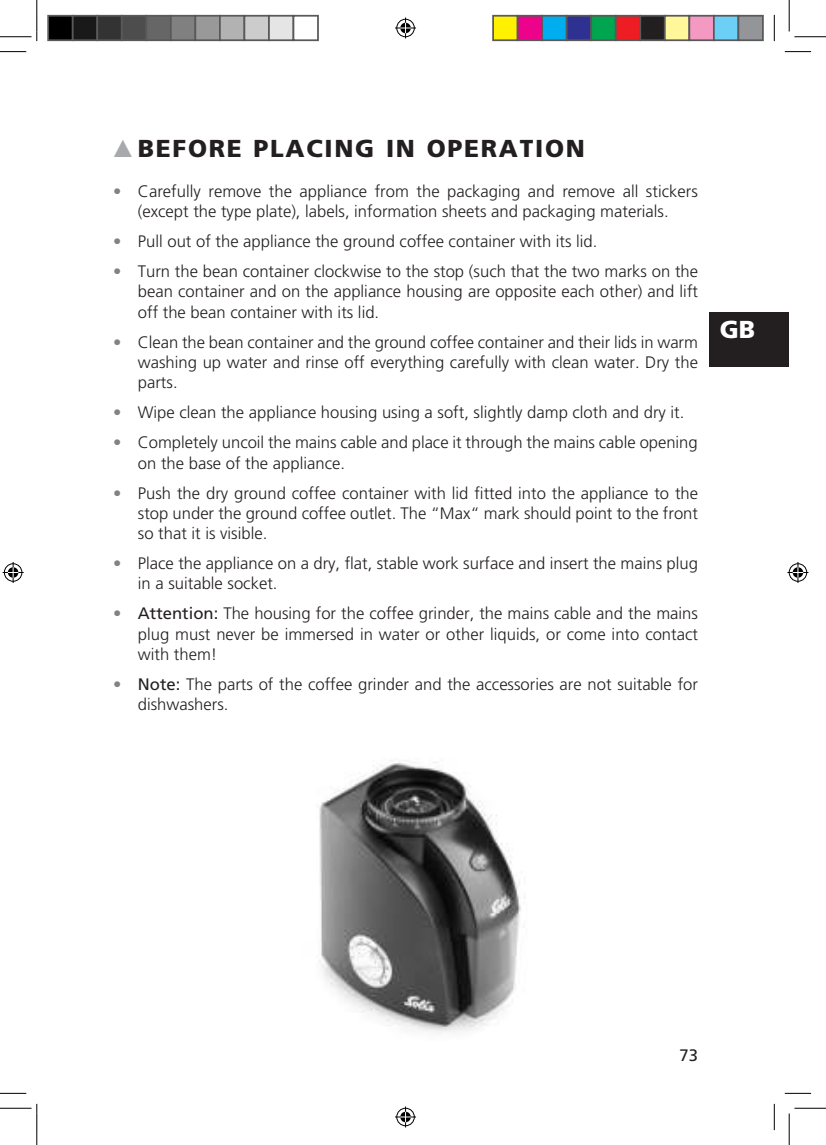
<style>
.page{position:relative;width:826px;height:1145px;background:#fff}
.page>*{position:absolute;margin:0;border:0;box-sizing:border-box;transform-origin:0 0}
.t1{font:900 24.5px "Frutiger";letter-spacing:.07em;color:#231f20}
.t2{font:900 24.5px "Frutiger";color:#fff}
.t3{font:300 16.62px/20.1px "Frutiger";color:#231f20;text-align:justify}
.t4{font:16.62px "Frutiger";color:#231f20}
.s1{color:#a8a9ad}
.s2{font-weight:400;color:#808285}
.s3{font-weight:400}
</style>
<div class="page">
<div style="left:709px;top:313px;width:79px;height:54px;background:#231f20"></div>
<img style="left:319px;top:760px;width:206px;height:273px">
<svg style="left:0;top:51px;width:26px;height:1px"></svg>
<svg style="left:784px;top:51px;width:26px;height:1px"></svg>
<svg style="left:0;top:1093px;width:26px;height:1px"></svg>
<svg style="left:784px;top:1093px;width:26px;height:1px"></svg>
<svg style="left:773px;top:15px;width:1px;height:26px"></svg>
<svg style="left:773px;top:1104px;width:1px;height:26px"></svg>
<hr style="left:0;top:36px;width:32px;height:1px;background:#000">
<hr style="left:794px;top:36px;width:31px;height:1px;background:#000">
<hr style="left:0;top:1108px;width:32px;height:1px;background:#000">
<hr style="left:794px;top:1108px;width:31px;height:1px;background:#000">
<hr style="left:36px;top:0;width:1px;height:31px;background:#000">
<hr style="left:36px;top:1113px;width:1px;height:32px;background:#000">
<hr style="left:788px;top:0;width:1px;height:31px;background:#000">
<hr style="left:788px;top:1113px;width:1px;height:32px;background:#000">
<svg style="left:395px;top:17px;width:21px;height:21px"></svg>
<svg style="left:395px;top:1106px;width:21px;height:21px"></svg>
<svg style="left:3px;top:562px;width:21px;height:21px"></svg>
<svg style="left:787px;top:562px;width:21px;height:21px"></svg>
<div style="left:48px;top:16px;width:25px;height:24px;background:#000"></div>
<div style="left:47px;top:15px;width:27px;height:26px;border:2px solid #595959"></div>
<div style="left:73px;top:16px;width:24px;height:24px;background:#191919"></div>
<div style="left:72px;top:15px;width:26px;height:26px;border:2px solid #595959"></div>
<div style="left:97px;top:16px;width:25px;height:24px;background:#333"></div>
<div style="left:96px;top:15px;width:26px;height:26px;border:2px solid #595959"></div>
<div style="left:122px;top:16px;width:24px;height:24px;background:#4d4d4d"></div>
<div style="left:121px;top:15px;width:26px;height:26px;border:2px solid #595959"></div>
<div style="left:146px;top:16px;width:25px;height:24px;background:#666"></div>
<div style="left:145px;top:15px;width:27px;height:26px;border:2px solid #595959"></div>
<div style="left:171px;top:16px;width:24px;height:24px;background:#808080"></div>
<div style="left:170px;top:15px;width:26px;height:26px;border:2px solid #595959"></div>
<div style="left:195px;top:16px;width:25px;height:24px;background:#999"></div>
<div style="left:194px;top:15px;width:26px;height:26px;border:2px solid #595959"></div>
<div style="left:220px;top:16px;width:24px;height:24px;background:#b2b2b2"></div>
<div style="left:219px;top:15px;width:26px;height:26px;border:2px solid #595959"></div>
<div style="left:244px;top:16px;width:25px;height:24px;background:#ccc"></div>
<div style="left:243px;top:15px;width:27px;height:26px;border:2px solid #595959"></div>
<div style="left:269px;top:16px;width:24px;height:24px;background:#e5e5e5"></div>
<div style="left:268px;top:15px;width:26px;height:26px;border:2px solid #595959"></div>
<div style="left:292px;top:15px;width:26px;height:26px;border:2px solid #595959"></div>
<div style="left:493px;top:16px;width:24px;height:24px;background:#fff101"></div>
<div style="left:492px;top:15px;width:26px;height:26px;border:2px solid #595959"></div>
<div style="left:517px;top:16px;width:25px;height:24px;background:#ed028c"></div>
<div style="left:516px;top:15px;width:26px;height:26px;border:2px solid #595959"></div>
<div style="left:542px;top:16px;width:24px;height:24px;background:#00aeef"></div>
<div style="left:541px;top:15px;width:26px;height:26px;border:2px solid #595959"></div>
<div style="left:566px;top:16px;width:25px;height:24px;background:#2e3092"></div>
<div style="left:565px;top:15px;width:26px;height:26px;border:2px solid #595959"></div>
<div style="left:591px;top:16px;width:24px;height:24px;background:#00a54f"></div>
<div style="left:590px;top:15px;width:26px;height:26px;border:2px solid #595959"></div>
<div style="left:615px;top:16px;width:25px;height:24px;background:#ee1d23"></div>
<div style="left:614px;top:15px;width:26px;height:26px;border:2px solid #595959"></div>
<div style="left:640px;top:16px;width:24px;height:24px;background:#231f20"></div>
<div style="left:639px;top:15px;width:26px;height:26px;border:2px solid #595959"></div>
<div style="left:664px;top:16px;width:25px;height:24px;background:#fff79a"></div>
<div style="left:663px;top:15px;width:26px;height:26px;border:2px solid #595959"></div>
<div style="left:689px;top:16px;width:24px;height:24px;background:#f499c2"></div>
<div style="left:688px;top:15px;width:26px;height:26px;border:2px solid #595959"></div>
<div style="left:713px;top:16px;width:25px;height:24px;background:#6bcff6"></div>
<div style="left:712px;top:15px;width:26px;height:26px;border:2px solid #595959"></div>
<div style="left:738px;top:16px;width:24px;height:24px;background:#939598"></div>
<div style="left:737px;top:15px;width:26px;height:26px;border:2px solid #595959"></div>
<h1 class="t1" style="left:113px;top:135px;width:473px"><span class="s1">▲</span> BEFORE PLACING IN OPERATION</h1>
<p class="t3" style="left:113px;top:181px;width:586px;text-align:center"><span class="s2">•</span> Carefully remove the appliance from the packaging and remove all stickers (except the type plate), labels, information sheets and packaging materials.</p>
<p class="t3" style="left:113px;top:232px;width:485px"><span class="s2">•</span> Pull out of the appliance the ground coffee container with its lid.</p>
<p class="t3" style="left:138px;top:262px;width:561px;text-indent:-25px"><span class="s2">•</span> Turn the bean container clockwise to the stop (such that the two marks on the bean container and on the appliance housing are opposite each other) and lift off the bean container with its lid.</p>
<p class="t3" style="left:138px;top:332px;width:561px;text-indent:-25px"><span class="s2">•</span> Clean the bean container and the ground coffee container and their lids in warm washing up water and rinse off everything carefully with clean water. Dry the parts.</p>
<p class="t3" style="left:113px;top:403px;width:572px"><span class="s2">•</span> Wipe clean the appliance housing using a soft, slightly damp cloth and dry it.</p>
<p class="t3" style="left:138px;top:433px;width:561px;text-indent:-25px"><span class="s2">•</span> Completely uncoil the mains cable and place it through the mains cable opening on the base of the appliance.</p>
<p class="t3" style="left:138px;top:483px;width:561px;text-indent:-25px"><span class="s2">•</span> Push the dry ground coffee container with lid fitted into the appliance to the stop under the ground coffee outlet. The “Max“ mark should point to the front so that it is visible.</p>
<p class="t3" style="left:138px;top:554px;width:561px;text-indent:-25px"><span class="s2">•</span> Place the appliance on a dry, flat, stable work surface and insert the mains plug in a suitable socket.</p>
<p class="t3" style="left:138px;top:604px;width:561px;text-indent:-25px"><span class="s2">•</span> <span class="s3">Attention:</span> The housing for the coffee grinder, the mains cable and the mains plug must never be immersed in water or other liquids, or come into contact with them!</p>
<p class="t3" style="left:138px;top:675px;width:561px;text-indent:-25px"><span class="s2">•</span> <span class="s3">Note:</span> The parts of the coffee grinder and the accessories are not suitable for dishwashers.</p>
<h1 class="t2" style="left:719px;top:316px;width:37px">GB</h1>
<p class="t4" style="left:679px;top:1047px;width:20px">73</p>
</div>
